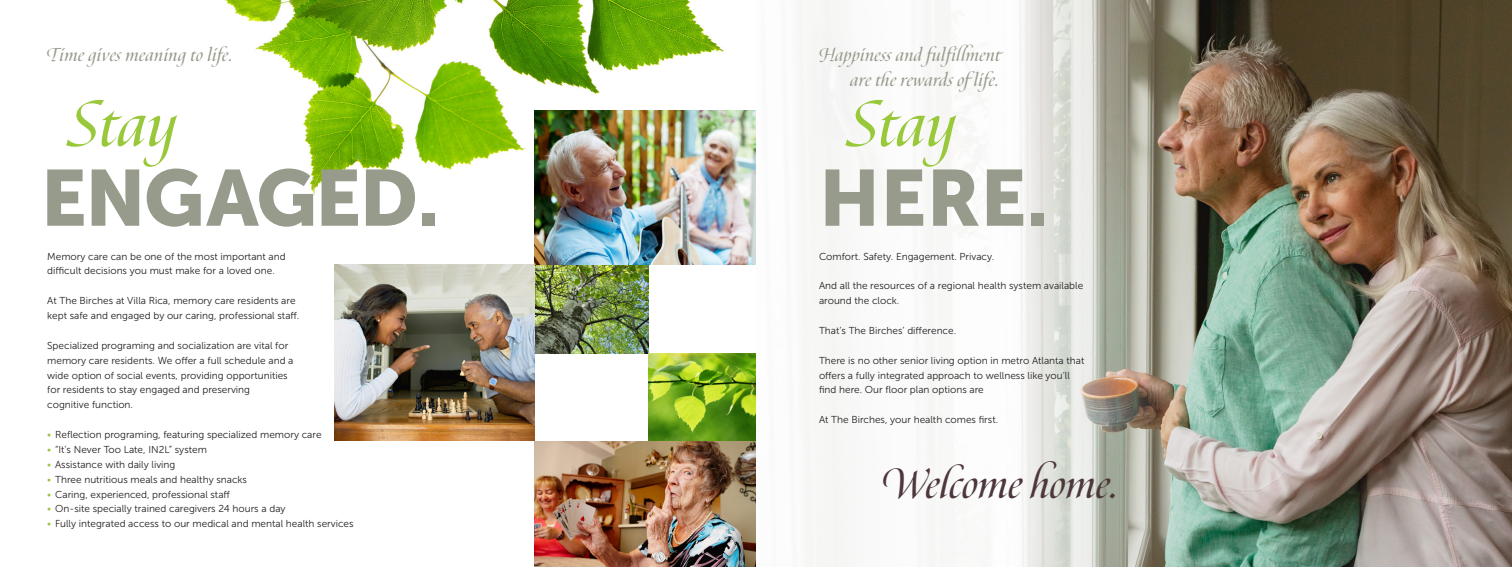
<style>
.page{position:relative;width:1512px;height:567px;background:#fff}
.page>*{position:absolute;margin:0;border:0;box-sizing:border-box;transform-origin:0 0}
.Body_Copy{font:78.75px "Museo Sans 900";letter-spacing:-.025em;color:#979b8c}
.t1{font:italic 600 73.5px "Canto Pen";color:#99c83b}
.Special_Text{font:italic 600 47.25px "Canto Pen";color:#4d373c}
.Initial_Phrase{font:italic 600 21px/24.5px "Canto Pen";letter-spacing:.015em;color:#979b8c;text-align:right}
.Body_Copy-2{font:10.06px/14.9px "Museo Sans 300";color:#231f20}
.s1{color:#99c83b}
</style>
<div class="page">
<img style="left:224px;top:0;width:501px;height:223px">
<img style="left:799px;top:0;width:713px;height:567px">
<img style="left:535px;top:265px;width:114px;height:88px">
<img style="left:649px;top:353px;width:107px;height:88px">
<img style="left:334px;top:264px;width:201px;height:177px">
<img style="left:535px;top:441px;width:221px;height:126px">
<img style="left:535px;top:110px;width:221px;height:155px">
<p class="Initial_Phrase" style="left:47px;top:44px;width:187px">Time gives meaning to life.</p>
<h1 class="t1" style="left:69px;top:79px;width:111px">Stay</h1>
<h2 class="Body_Copy" style="left:41px;top:153px;width:400px">ENGAGED.</h2>
<p class="Body_Copy-2" style="left:47px;top:249px;width:240px">Memory care can be one of the most important and difficult decisions you must make for a loved one.</p>
<p class="Body_Copy-2" style="left:47px;top:293px;width:254px">At The Birches at Villa Rica, memory care residents are kept safe and engaged by our caring, professional staff.</p>
<p class="Body_Copy-2" style="left:47px;top:338px;width:248px">Specialized programing and socialization are vital for memory care residents. We offer a full schedule and a wide option of social events, providing opportunities for residents to stay engaged and preserving cognitive function.</p>
<p class="Body_Copy-2" style="left:47px;top:427px;width:276px"><span class="s1">•</span> Reflection programing, featuring specialized memory care</p>
<p class="Body_Copy-2" style="left:47px;top:442px;width:161px"><span class="s1">•</span> “It’s Never Too Late, IN2L” system</p>
<p class="Body_Copy-2" style="left:47px;top:457px;width:130px"><span class="s1">•</span> Assistance with daily living</p>
<p class="Body_Copy-2" style="left:47px;top:472px;width:201px"><span class="s1">•</span> Three nutritious meals and healthy snacks</p>
<p class="Body_Copy-2" style="left:47px;top:487px;width:184px"><span class="s1">•</span> Caring, experienced, professional staff</p>
<p class="Body_Copy-2" style="left:47px;top:502px;width:240px"><span class="s1">•</span> On-site specially trained caregivers 24 hours a day</p>
<p class="Body_Copy-2" style="left:47px;top:516px;width:308px"><span class="s1">•</span> Fully integrated access to our medical and mental health services</p>
<p class="Initial_Phrase" style="left:819px;top:44px;width:183px">Happiness and fulfillment are the rewards of life.</p>
<p class="t1" style="left:848px;top:79px;width:111px">Stay</p>
<p class="Body_Copy" style="left:819px;top:153px;width:231px">HERE.</p>
<p class="Body_Copy-2" style="left:819px;top:249px;width:177px">Comfort. Safety. Engagement. Privacy.</p>
<p class="Body_Copy-2" style="left:819px;top:278px;width:266px">And all the resources of a regional health system available around the clock.</p>
<p class="Body_Copy-2" style="left:819px;top:323px;width:139px">That’s The Birches’ difference.</p>
<p class="Body_Copy-2" style="left:819px;top:353px;width:267px">There is no other senior living option in metro Atlanta that offers a fully integrated approach to wellness like you’ll find here. Our floor plan options are</p>
<p class="Body_Copy-2" style="left:819px;top:412px;width:181px">At The Birches, your health comes first.</p>
<p class="Special_Text" style="left:882px;top:455px;width:239px">Welcome home.</p>
</div>
